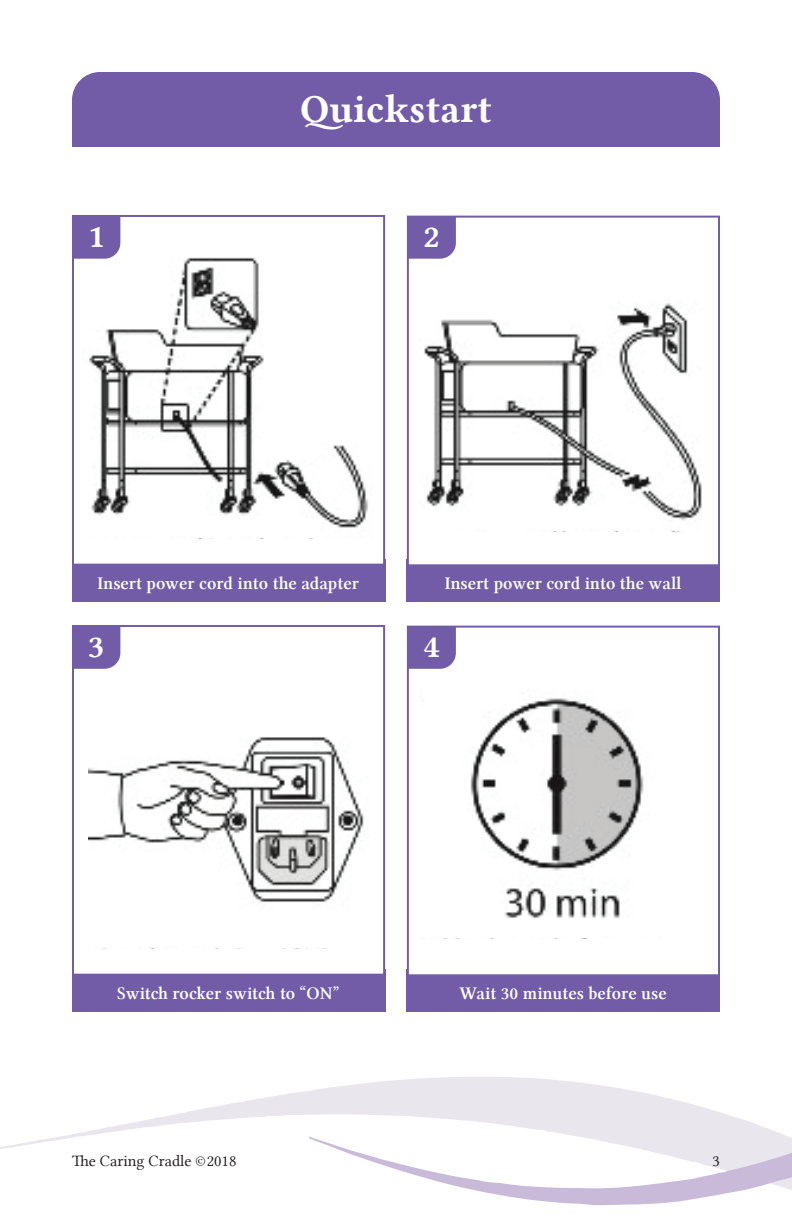
<style>
.page{position:relative;width:792px;height:1224px;background:#fff}
.page>*{position:absolute;margin:0;border:0;box-sizing:border-box;transform-origin:0 0}
.t1{font:40px "Lin Libertine B";color:#fff}
.t2{font:32px "Lin Libertine B";color:#fff}
.t3{font:18px "Lin Libertine Z";color:#fff}
.t4{font:16px "Lin Libertine";color:#231f20}
</style>
<div class="page">
<svg style="left:0;top:1091px;width:309px;height:58px"></svg>
<svg style="left:309px;top:1077px;width:483px;height:129px"></svg>
<div style="left:72px;top:559px;width:313px;height:42px;background:#725ca7"></div>
<div style="left:72px;top:72px;width:648px;height:75px;background:#725ca7"></div>
<div style="left:72px;top:215px;width:313px;height:351px;background:#fff;border:2px solid #725ca7"></div>
<div style="left:407px;top:560px;width:313px;height:42px;background:#725ca7"></div>
<div style="left:407px;top:216px;width:313px;height:350px;background:#fff;border:2px solid #725ca7"></div>
<div style="left:72px;top:969px;width:313px;height:42px;background:#725ca7"></div>
<div style="left:72px;top:625px;width:313px;height:351px;background:#fff;border:2px solid #725ca7"></div>
<div style="left:407px;top:970px;width:313px;height:42px;background:#725ca7"></div>
<div style="left:407px;top:626px;width:313px;height:350px;background:#fff;border:2px solid #725ca7"></div>
<img style="left:89px;top:258px;width:279px;height:281px">
<img style="left:424px;top:303px;width:278px;height:229px">
<img style="left:88px;top:737px;width:276px;height:212px">
<img style="left:422px;top:698px;width:222px;height:241px">
<div style="left:72px;top:216px;width:48px;height:43px;background:#725ca7"></div>
<div style="left:408px;top:216px;width:48px;height:43px;background:#725ca7"></div>
<div style="left:72px;top:626px;width:48px;height:43px;background:#725ca7"></div>
<div style="left:408px;top:626px;width:48px;height:43px;background:#725ca7"></div>
<h1 class="t1" style="left:300px;top:86px;width:193px">Quickstart</h1>
<h2 class="t2" style="left:88px;top:218px;width:18px">1</h2>
<h2 class="t2" style="left:423px;top:218px;width:18px">2</h2>
<p class="t3" style="left:98px;top:573px;width:263px">Insert power cord into the adapter</p>
<p class="t3" style="left:445px;top:573px;width:238px">Insert power cord into the wall</p>
<h2 class="t2" style="left:88px;top:628px;width:18px">3</h2>
<h2 class="t2" style="left:423px;top:628px;width:18px">4</h2>
<p class="t3" style="left:117px;top:983px;width:224px">Switch rocker switch to “ON”</p>
<p class="t3" style="left:459px;top:983px;width:209px">Wait 30 minutes before use</p>
<p class="t4" style="left:72px;top:1152px;width:166px">The Caring Cradle ©2018</p>
<p class="t4" style="left:713px;top:1152px;width:9px">3</p>
</div>
